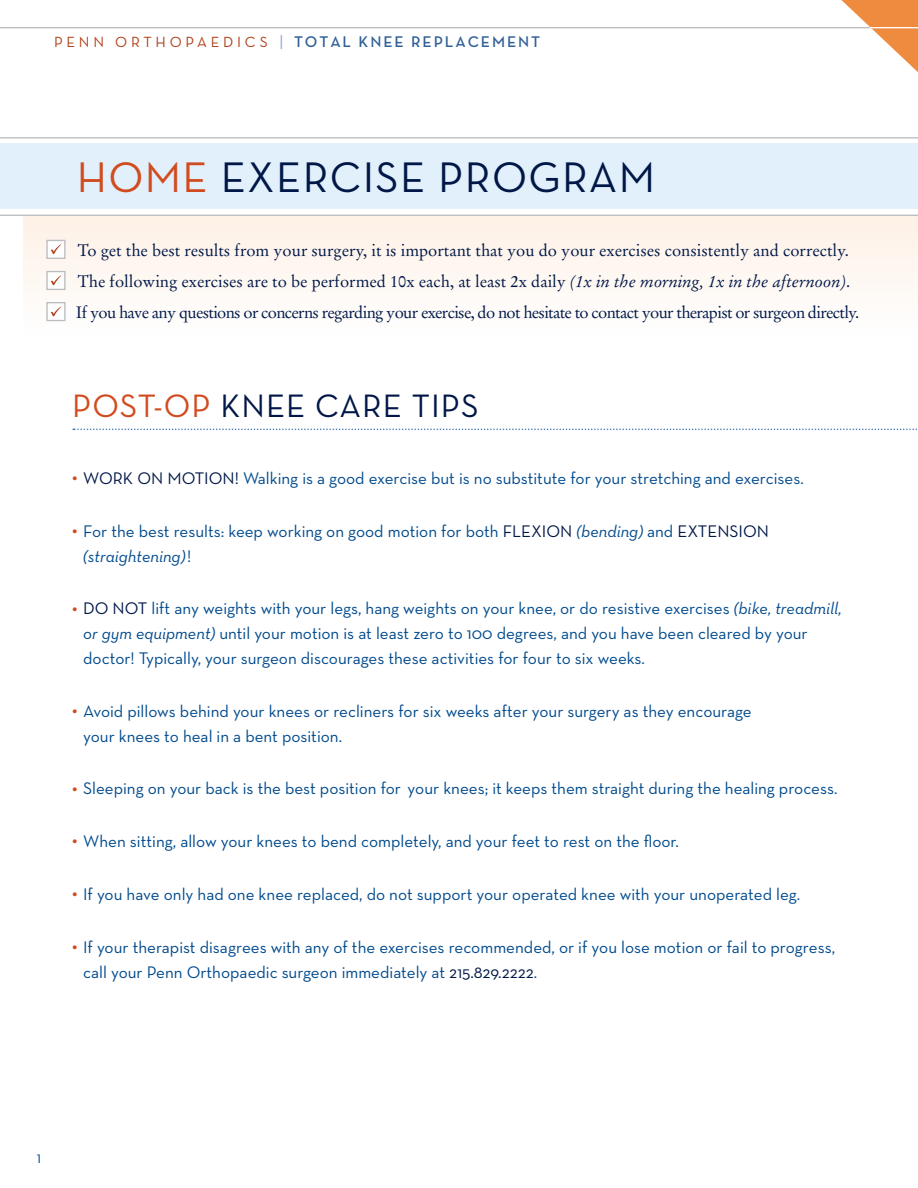
<style>
.page{position:relative;width:918px;height:1188px;background:#fff}
.page>*{position:absolute;margin:0;border:0;box-sizing:border-box;transform-origin:0 0}
.Subhead{font:43.5px "Neutra Text";letter-spacing:.03em;color:#001747}
.Subhead-2{font:33px "Neutra Text";letter-spacing:.03em;color:#001747}
.t1{font:17.1px/24.9px "Neutra Text";color:#004a8d}
.Leadin_Para{font:16.5px "Stempel Garamond";color:#001747}
.Leadin_Para-2{font:16.5px "Stempel Garamond";letter-spacing:-.04em;color:#001747}
.page_number{font:500 16.5px "Neutra Disp";color:#004a8d}
.t2{font:600 15.75px "Neutra Text";letter-spacing:.12em;color:#326197}
.s1{font-weight:400;font-size:15px;color:#b03e16}
.s2{font-weight:400;font-size:16.5px;color:#86a6d5}
.s3{color:#d04c1f}
.s4{font-style:italic}
.s5{font-family:"Adobe Garamond Pro";font-size:13.95px;color:#d04c1f}
.s6{color:#001747}
</style>
<div class="page">
<hr style="left:0;top:27px;width:918px;height:1px;background:#bcbdc0">
<svg style="left:841px;top:0;width:77px;height:72px"></svg>
<hr style="left:870px;top:27px;width:48px;height:1px;background:#fff">
<div style="left:24px;top:215px;width:894px;height:120px;background:#fef7f2"></div>
<div style="left:46px;top:240px;width:20px;height:19px;background:#fff;border:1px solid #bcbdc0"></div>
<svg style="left:51px;top:244px;width:10px;height:10px"></svg>
<div style="left:46px;top:271px;width:20px;height:19px;background:#fff;border:1px solid #bcbdc0"></div>
<svg style="left:51px;top:275px;width:10px;height:11px"></svg>
<div style="left:46px;top:302px;width:20px;height:19px;background:#fff;border:1px solid #bcbdc0"></div>
<svg style="left:51px;top:307px;width:10px;height:10px"></svg>
<div style="left:0;top:143px;width:918px;height:66px;background:#e1f0fa"></div>
<hr style="left:0;top:137px;width:918px;height:1px;background:#bcbdc0">
<hr style="left:0;top:215px;width:918px;height:1px;background:#bcbdc0">
<svg style="left:73px;top:429px;width:844px;height:1px"></svg>
<p class="t2" style="left:54px;top:32px;width:488px"><span class="s1">PENN ORTHOPAEDICS</span> <span class="s2">|</span> TOTAL KNEE REPLACEMENT</p>
<p class="Subhead" style="left:77px;top:151px;width:580px"><span class="s3">HOME</span> EXERCISE PROGRAM</p>
<p class="Leadin_Para" style="left:78px;top:240px;width:773px">To get the best results from your surgery, it is important that you do your exercises consistently and correctly.</p>
<p class="Leadin_Para" style="left:78px;top:271px;width:774px">The following exercises are to be performed 10x each, at least 2x daily <span class="s4">(1x in the morning, 1x in the afternoon)</span>.</p>
<p class="Leadin_Para-2" style="left:76px;top:303px;width:785px">If you have any questions or concerns regarding your exercise, do not hesitate to contact your therapist or surgeon directly.</p>
<p class="Subhead-2" style="left:72px;top:386px;width:408px"><span class="s3">POST-OP</span> KNEE CARE TIPS</p>
<p class="t1" style="left:72px;top:465px;width:733px"><span class="s5">•</span> <span class="s6">WORK ON MOTION!</span> Walking is a good exercise but is no substitute for your stretching and exercises.</p>
<p class="t1" style="left:83px;top:518px;width:687px;text-indent:-11px"><span class="s5">•</span> For the best results: keep working on good motion for both <span class="s6">FLEXION</span> <span class="s4">(bending)</span> and <span class="s6">EXTENSION </span><span class="s4">(straightening)</span> !</p>
<p class="t1" style="left:83px;top:596px;width:760px;text-indent:-11px"><span class="s5">•</span> <span class="s6">DO NOT</span> lift any weights with your legs, hang weights on your knee, or do resistive exercises <span class="s4">(bike, treadmill, or gym equipment)</span> until your motion is at least zero to 100 degrees, and you have been cleared by your doctor! Typically, your surgeon discourages these activities for four to six weeks.</p>
<p class="t1" style="left:83px;top:698px;width:670px;text-indent:-11px"><span class="s5">•</span> Avoid pillows behind your knees or recliners for six weeks after your surgery as they encourage your knees to heal in a bent position.</p>
<p class="t1" style="left:72px;top:776px;width:767px"><span class="s5">•</span> Sleeping on your back is the best position for your knees; it keeps them straight during the healing process.</p>
<p class="t1" style="left:72px;top:829px;width:608px"><span class="s5">•</span> When sitting, allow your knees to bend completely, and your feet to rest on the floor.</p>
<p class="t1" style="left:72px;top:881px;width:729px"><span class="s5">•</span> If you have only had one knee replaced, do not support your operated knee with your unoperated leg.</p>
<p class="t1" style="left:83px;top:934px;width:753px;text-indent:-11px"><span class="s5">•</span> If your therapist disagrees with any of the exercises recommended, or if you lose motion or fail to progress, call your Penn Orthopaedic surgeon immediately at <span class="s6">215.829.2222</span>.</p>
<p class="page_number" style="left:37px;top:1148px;width:6px">1</p>
</div>
